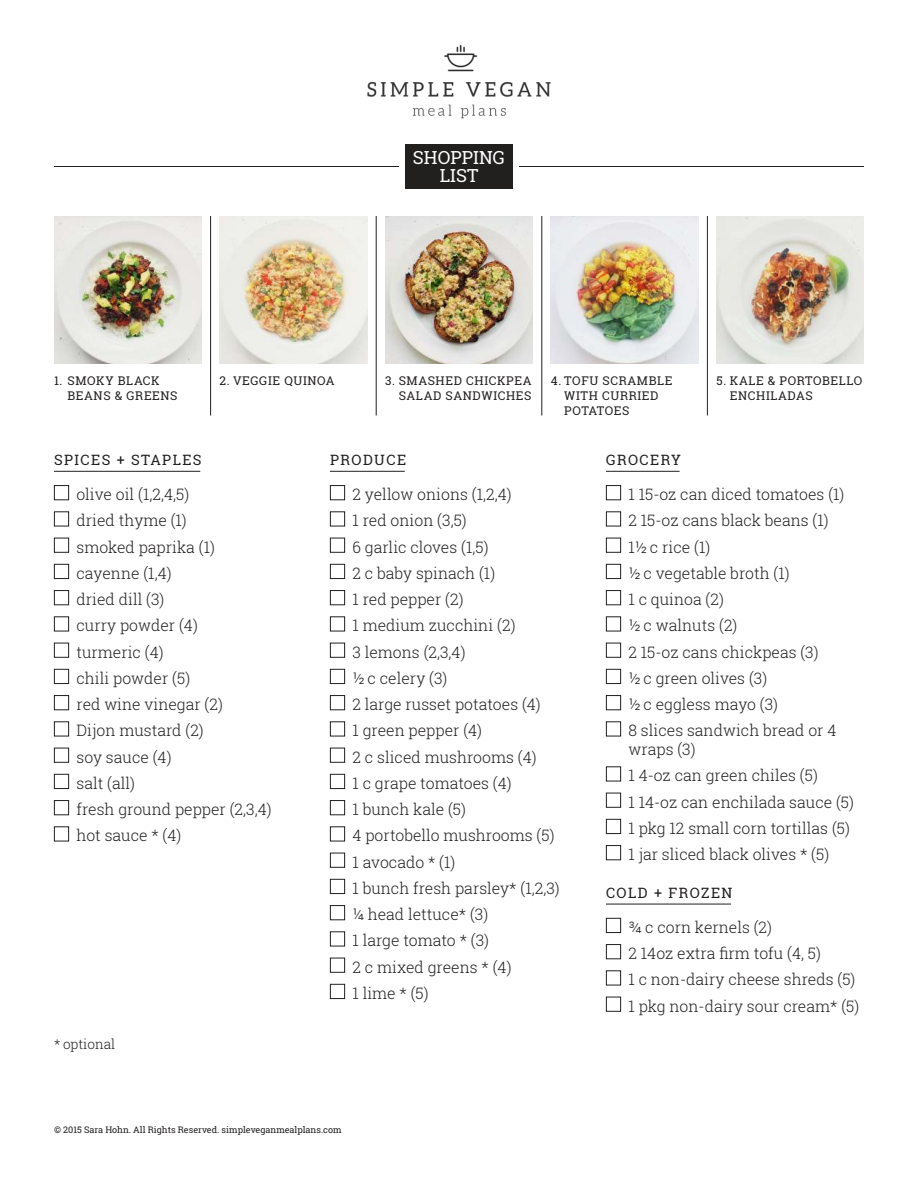
<style>
.page{position:relative;width:918px;height:1188px;background:#fff}
.page>*{position:absolute;margin:0;border:0;box-sizing:border-box;transform-origin:0 0}
.t1{font:18px/18.8px "Roboto Slab";color:#fff;text-align:center}
.t2{font:300 15.75px/26.2px "Roboto Slab";color:#221f1f}
.t3{font:14.25px "Roboto Slab";letter-spacing:.1em;color:#221f1f}
.t4{font:300 13.5px "Roboto Slab";color:#221f1f}
.t5{font:12px/15px "Roboto Slab";letter-spacing:.05em;color:#221f1f}
.t6{font:9px "Roboto Slab";color:#221f1f}
</style>
<div class="page">
<img style="left:367px;top:44px;width:184px;height:75px">
<hr style="left:54px;top:471px;width:146px;height:1px;background:#221f1f">
<div style="left:54px;top:485px;width:15px;height:15px;border:1px solid #221f1f"></div>
<div style="left:54px;top:511px;width:15px;height:15px;border:1px solid #221f1f"></div>
<div style="left:54px;top:538px;width:15px;height:15px;border:1px solid #221f1f"></div>
<div style="left:54px;top:564px;width:15px;height:15px;border:1px solid #221f1f"></div>
<div style="left:54px;top:590px;width:15px;height:15px;border:1px solid #221f1f"></div>
<div style="left:54px;top:616px;width:15px;height:15px;border:1px solid #221f1f"></div>
<div style="left:54px;top:643px;width:15px;height:15px;border:1px solid #221f1f"></div>
<div style="left:54px;top:669px;width:15px;height:15px;border:1px solid #221f1f"></div>
<div style="left:54px;top:695px;width:15px;height:15px;border:1px solid #221f1f"></div>
<div style="left:54px;top:721px;width:15px;height:15px;border:1px solid #221f1f"></div>
<div style="left:54px;top:748px;width:15px;height:15px;border:1px solid #221f1f"></div>
<div style="left:54px;top:774px;width:15px;height:15px;border:1px solid #221f1f"></div>
<div style="left:54px;top:800px;width:15px;height:15px;border:1px solid #221f1f"></div>
<div style="left:54px;top:826px;width:15px;height:15px;border:1px solid #221f1f"></div>
<hr style="left:330px;top:471px;width:75px;height:1px;background:#221f1f">
<div style="left:330px;top:485px;width:15px;height:15px;border:1px solid #221f1f"></div>
<div style="left:330px;top:511px;width:15px;height:15px;border:1px solid #221f1f"></div>
<div style="left:330px;top:538px;width:15px;height:15px;border:1px solid #221f1f"></div>
<div style="left:330px;top:564px;width:15px;height:15px;border:1px solid #221f1f"></div>
<div style="left:330px;top:590px;width:15px;height:15px;border:1px solid #221f1f"></div>
<div style="left:330px;top:616px;width:15px;height:15px;border:1px solid #221f1f"></div>
<div style="left:330px;top:643px;width:15px;height:15px;border:1px solid #221f1f"></div>
<div style="left:330px;top:669px;width:15px;height:15px;border:1px solid #221f1f"></div>
<div style="left:330px;top:695px;width:15px;height:15px;border:1px solid #221f1f"></div>
<div style="left:330px;top:721px;width:15px;height:15px;border:1px solid #221f1f"></div>
<div style="left:330px;top:748px;width:15px;height:15px;border:1px solid #221f1f"></div>
<div style="left:330px;top:774px;width:15px;height:15px;border:1px solid #221f1f"></div>
<div style="left:330px;top:800px;width:15px;height:15px;border:1px solid #221f1f"></div>
<div style="left:330px;top:826px;width:15px;height:15px;border:1px solid #221f1f"></div>
<div style="left:330px;top:853px;width:15px;height:15px;border:1px solid #221f1f"></div>
<div style="left:330px;top:879px;width:15px;height:15px;border:1px solid #221f1f"></div>
<div style="left:330px;top:905px;width:15px;height:15px;border:1px solid #221f1f"></div>
<div style="left:330px;top:931px;width:15px;height:15px;border:1px solid #221f1f"></div>
<div style="left:330px;top:958px;width:15px;height:15px;border:1px solid #221f1f"></div>
<div style="left:330px;top:984px;width:15px;height:15px;border:1px solid #221f1f"></div>
<hr style="left:606px;top:471px;width:74px;height:1px;background:#221f1f">
<hr style="left:606px;top:904px;width:125px;height:1px;background:#221f1f">
<div style="left:606px;top:485px;width:15px;height:15px;border:1px solid #221f1f"></div>
<div style="left:606px;top:511px;width:15px;height:15px;border:1px solid #221f1f"></div>
<div style="left:606px;top:538px;width:15px;height:15px;border:1px solid #221f1f"></div>
<div style="left:606px;top:564px;width:15px;height:15px;border:1px solid #221f1f"></div>
<div style="left:606px;top:590px;width:15px;height:15px;border:1px solid #221f1f"></div>
<div style="left:606px;top:616px;width:15px;height:15px;border:1px solid #221f1f"></div>
<div style="left:606px;top:643px;width:15px;height:15px;border:1px solid #221f1f"></div>
<div style="left:606px;top:669px;width:15px;height:15px;border:1px solid #221f1f"></div>
<div style="left:606px;top:695px;width:15px;height:15px;border:1px solid #221f1f"></div>
<div style="left:606px;top:721px;width:15px;height:15px;border:1px solid #221f1f"></div>
<div style="left:606px;top:766px;width:15px;height:15px;border:1px solid #221f1f"></div>
<div style="left:606px;top:793px;width:15px;height:15px;border:1px solid #221f1f"></div>
<div style="left:606px;top:819px;width:15px;height:15px;border:1px solid #221f1f"></div>
<div style="left:606px;top:845px;width:15px;height:15px;border:1px solid #221f1f"></div>
<div style="left:606px;top:918px;width:15px;height:15px;border:1px solid #221f1f"></div>
<div style="left:606px;top:944px;width:15px;height:15px;border:1px solid #221f1f"></div>
<div style="left:606px;top:970px;width:15px;height:15px;border:1px solid #221f1f"></div>
<div style="left:606px;top:997px;width:15px;height:15px;border:1px solid #221f1f"></div>
<img style="left:54px;top:216px;width:148px;height:148px">
<img style="left:220px;top:216px;width:147px;height:148px">
<img style="left:385px;top:216px;width:148px;height:148px">
<img style="left:551px;top:216px;width:147px;height:148px">
<img style="left:716px;top:216px;width:148px;height:148px">
<hr style="left:210px;top:216px;width:1px;height:199px;background:#221f1f">
<hr style="left:376px;top:216px;width:1px;height:199px;background:#221f1f">
<hr style="left:541px;top:216px;width:1px;height:199px;background:#221f1f">
<hr style="left:707px;top:216px;width:1px;height:199px;background:#221f1f">
<div style="left:405px;top:144px;width:108px;height:45px;background:#221f1f"></div>
<hr style="left:519px;top:166px;width:345px;height:1px;background:#221f1f">
<hr style="left:54px;top:166px;width:345px;height:1px;background:#221f1f">
<p class="t1" style="left:413px;top:149px;width:94px">SHOPPING<br>LIST</p>
<p class="t5" style="left:68px;top:374px;width:112px;text-indent:-14px">1. SMOKY BLACK<br>BEANS &amp; GREENS</p>
<p class="t5" style="left:220px;top:374px;width:117px">2. VEGGIE QUINOA</p>
<p class="t5" style="left:385px;top:374px;width:148px;text-align:right">3. SMASHED CHICKPEA<br>SALAD SANDWICHES</p>
<p class="t5" style="left:564px;top:374px;width:110px;text-indent:-14px">4. TOFU SCRAMBLE<br>WITH CURRIED<br>POTATOES</p>
<p class="t5" style="left:730px;top:374px;width:134px;text-indent:-14px">5. KALE &amp; PORTOBELLO<br>ENCHILADAS</p>
<p class="t3" style="left:54px;top:454px;width:149px">SPICES + STAPLES</p>
<p class="t2" style="left:76px;top:483px;width:197px">olive oil (1,2,4,5)<br>dried thyme (1)<br>smoked paprika (1) cayenne (1,4)<br>dried dill (3)<br>curry powder (4)<br>turmeric (4)<br>chili powder (5)<br>red wine vinegar (2)<br>Dijon mustard (2)<br>soy sauce (4)<br>salt (all)<br>fresh ground pepper (2,3,4) hot sauce * (4)</p>
<p class="t4" style="left:54px;top:1038px;width:63px">* optional</p>
<p class="t3" style="left:330px;top:454px;width:78px">PRODUCE</p>
<p class="t2" style="left:352px;top:483px;width:209px">2 yellow onions (1,2,4)<br>1 red onion (3,5)<br>6 garlic cloves (1,5)<br>2 c baby spinach (1)<br>1 red pepper (2)<br>1 medium zucchini (2)<br>3 lemons (2,3,4)<br>½ c celery (3)<br>2 large russet potatoes (4)<br>1 green pepper (4)<br>2 c sliced mushrooms (4)<br>1 c grape tomatoes (4)<br>1 bunch kale (5)<br>4 portobello mushrooms (5)<br>1 avocado * (1)<br>1 bunch fresh parsley* (1,2,3) ¼ head lettuce* (3)<br>1 large tomato * (3)<br>2 c mixed greens * (4)<br>1 lime * (5)</p>
<p class="t6" style="left:54px;top:1126px;width:289px">© 2015 Sara Hohn. All Rights Reserved. simpleveganmealplans.com</p>
<p class="t3" style="left:606px;top:454px;width:76px">GROCERY</p>
<p class="t2" style="left:628px;top:483px;width:217px">1 15-oz can diced tomatoes (1)<br>2 15-oz cans black beans (1)<br>1½ c rice (1)<br>½ c vegetable broth (1)<br>1 c quinoa (2)<br>½ c walnuts (2)<br>2 15-oz cans chickpeas (3)<br>½ c green olives (3)<br>½ c eggless mayo (3)<br>8 slices sandwich bread or 4</p>
<p class="t2" style="left:628px;top:738px;width:227px">wraps (3)<br>1 4-oz can green chiles (5)<br>1 14-oz can enchilada sauce (5)<br>1 pkg 12 small corn tortillas (5)<br>1 jar sliced black olives * (5)</p>
<p class="t3" style="left:606px;top:887px;width:128px">COLD + FROZEN</p>
<p class="t2" style="left:628px;top:915px;width:232px">¾ c corn kernels (2)<br>2 14oz extra irm tofu (4, 5)<br>1 c non-dairy cheese shreds (5)<br>1 pkg non-dairy sour cream* (5)</p>
</div>
